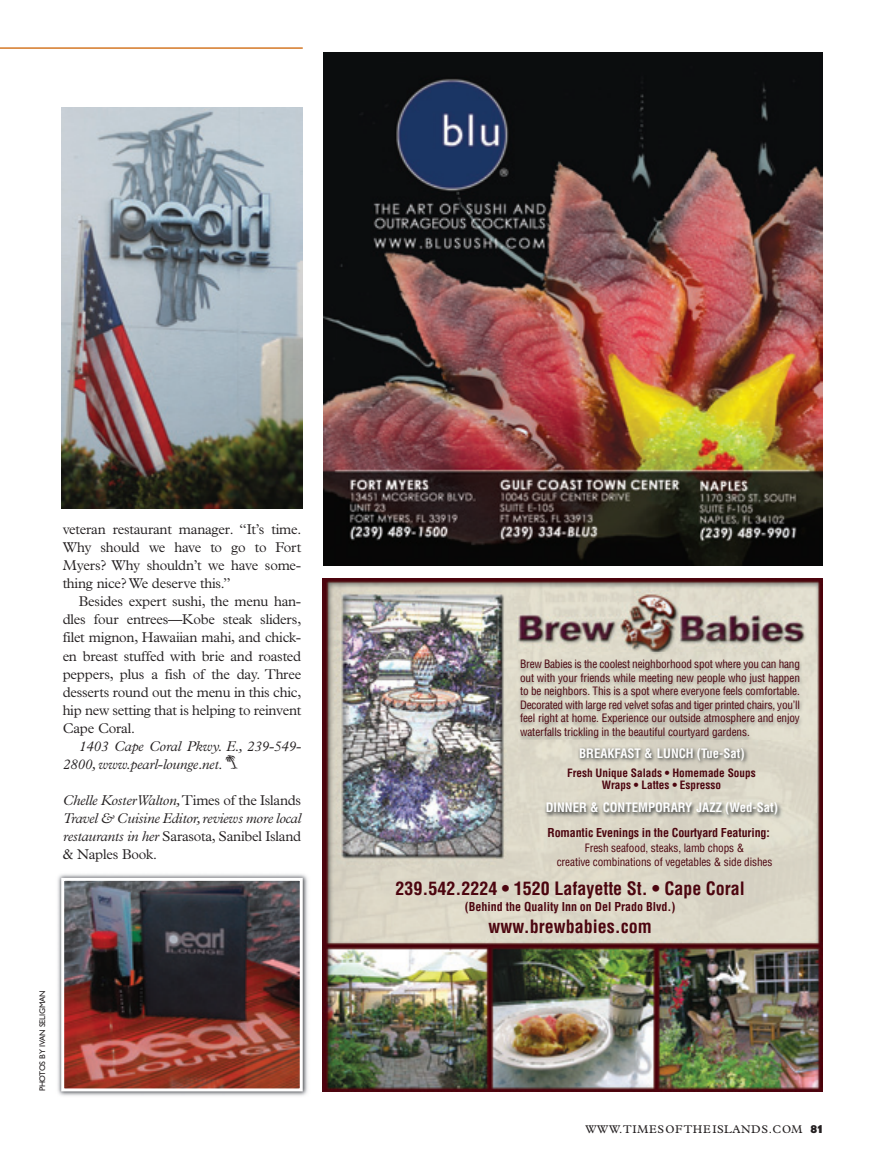
<style>
.page{position:relative;width:873px;height:1157px;background:#fff}
.page>*{position:absolute;margin:0;border:0;box-sizing:border-box;transform-origin:0 0}
.t1{font:18px "Helvetica Condensed Bold+MSXJPG";color:#4c050f}
.t2{font:300 14.25px/18px "Plantin";letter-spacing:-.015em;color:#231f20;text-align:justify}
.t3{font:italic 300 14.25px/18px "Plantin";letter-spacing:-.015em;color:#231f20}
.t4{font:12.75px "Helvetica Condensed Bold+MSXJPG";color:#fff}
.t5{font:12px "Helvetica Condensed Bold+MSXJPG";letter-spacing:-.01em;color:#4c050f}
.t6{font:11.25px/13.5px "Helvetica Condensed+UFPOFW";letter-spacing:-.01em;color:#4c050f;text-align:justify}
.t7{font:11.25px/12px "Helvetica Condensed Bold+MSXJPG";color:#4c050f;text-align:center}
.t8{font:11.25px "Plantin";letter-spacing:.055em;color:#231f20}
.t9{font:8.25px "Gill Sans";letter-spacing:-.025em;color:#231f20}
.s1{font-style:normal}
.s2{font-family:"Dinosaurs";font-weight:400;font-style:normal}
.s3{font-family:"Gill Sans Extra Bold Display"}
</style>
<div class="page">
<img style="left:0;top:47px;width:823px;height:1049px">
<p class="t2" style="left:63px;top:522px;width:240px">veteran restaurant manager. “It’s time.<br>Why should we have to go to Fort Myers? Why shouldn’t we have some&shy;thing nice? We deserve this.”</p>
<p class="t2" style="left:63px;top:594px;width:240px;text-indent:16px">Besides expert sushi, the menu han&shy;dles four entrees—Kobe steak sliders, filet mignon, Hawaiian mahi, and chick&shy;en breast stuffed with brie and roasted peppers, plus a fish of the day. Three desserts round out the menu in this chic, hip new setting that is helping to reinvent Cape Coral.</p>
<p class="t3" style="left:63px;top:738px;width:240px;text-indent:16px">1403 Cape Coral Pkwy. E., 239-549-<br>2800, www.pearl-lounge.net<span class="s1">.</span> <span class="s2">n</span></p>
<p class="t3" style="left:63px;top:792px;width:240px;text-align:justify">Chelle Koster Walton, <span class="s1">Times of the Islands </span>Travel &amp; Cuisine Editor, reviews more local restaurants in her <span class="s1">Sarasota, Sanibel Island &amp; Naples Book.</span></p>
<p class="t9" style="left:39px;top:1091px;width:102px;rotate:-90deg">PHOTOS BY IVAN SELIGMAN</p>
<p class="t6" style="left:520px;top:658px;width:281px">Brew Babies is the coolest neighborhood spot where you can hang out with your friends while meeting new people who just happen to be neighbors. This is a spot where everyone feels comfortable.<br>Decorated with large red velvet sofas and tiger printed chairs, you’ll feel right at home. Experience our outside atmosphere and enjoy waterfalls trickling in the beautiful courtyard gardens.</p>
<p class="t4" style="left:579px;top:747px;width:167px">BREAKFAST &amp; LUNCH (Tue-Sat)</p>
<p class="t7" style="left:567px;top:768px;width:190px">Fresh Unique Salads • Homemade Soups<br>Wraps • Lattes • Espresso</p>
<p class="t5" style="left:548px;top:827px;width:224px">Romantic Evenings in the Courtyard Featuring:</p>
<p class="t4" style="left:546px;top:802px;width:234px">DINNER &amp; CONTEMPORARY JAZZ (Wed-Sat)</p>
<p class="t6" style="left:557px;top:842px;width:217px;text-align:center">Fresh seafood, steaks, lamb chops &amp;<br>creative combinations of vegetables &amp; side dishes</p>
<h1 class="t1" style="left:395px;top:880px;width:351px">239.542.2224 • 1520 Lafayette St. • Cape Coral</h1>
<p class="t5" style="left:465px;top:902px;width:212px">(Behind the Quality Inn on Del Prado Blvd.)</p>
<h1 class="t1" style="left:489px;top:919px;width:165px">www.brewbabies.com</h1>
<p class="t8" style="left:585px;top:1125px;width:239px">WWW.TIMESOFTHEISLANDS.COM <span class="s3">81</span></p>
</div>
